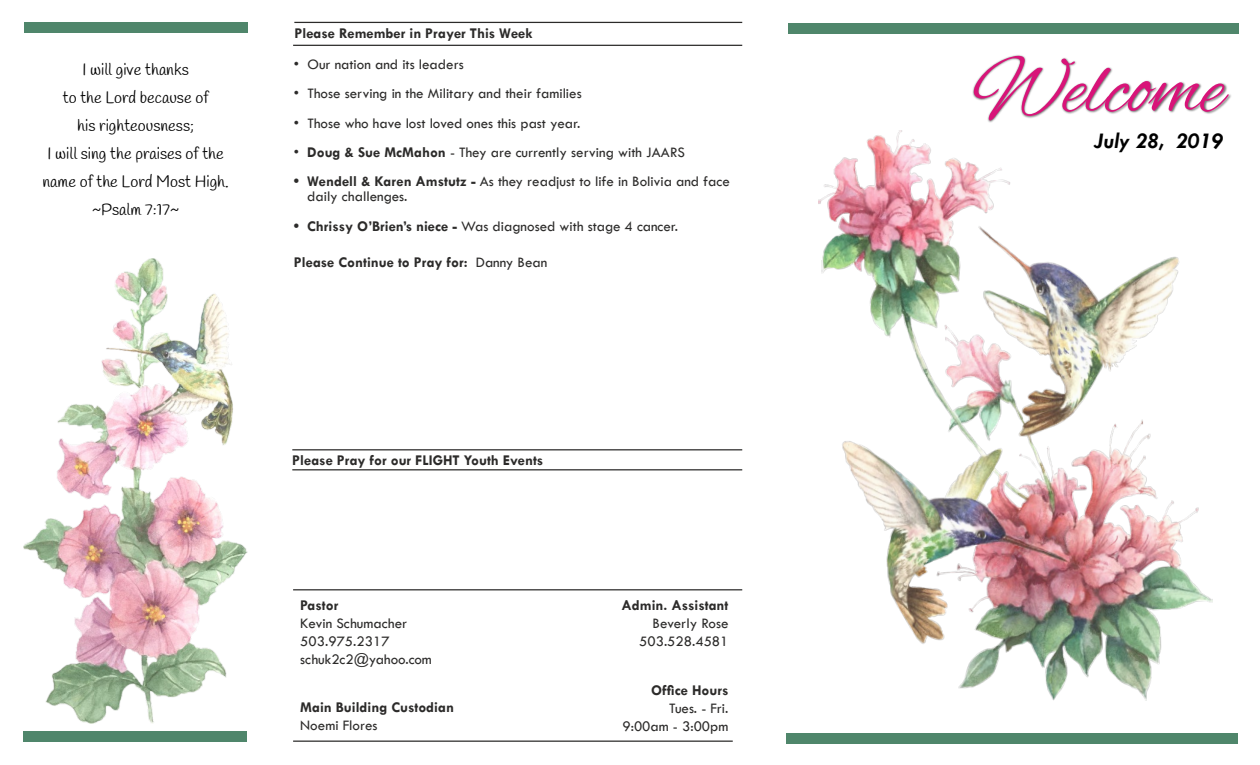
<style>
.page{position:relative;width:1260px;height:765px;background:#fff}
.page>*{position:absolute;margin:0;border:0;box-sizing:border-box;transform-origin:0 0}
.t1{font:86.12px "Alex Brush";color:#d81479;scale:.95 1}
.t2{font:italic 700 22.5px "Tw Cen";color:#000}
.t3{font:16.25px/27.9px "Handlee";color:#000;text-align:center}
.t4{font:15px/18px "Tw Cen";color:#2c2b2a}
.t5{font:700 15px "Tw Cen";color:#2c2b2a}
.s1{font-weight:700}
.s2{font-weight:400}
</style>
<div class="page">
<hr style="left:294px;top:22px;width:448px;height:1px;background:#2c2b2a">
<hr style="left:293px;top:45px;width:449px;height:1px;background:#2c2b2a">
<hr style="left:292px;top:449px;width:450px;height:1px;background:#2c2b2a">
<hr style="left:292px;top:469px;width:450px;height:1px;background:#2c2b2a">
<hr style="left:293px;top:589px;width:449px;height:1px;background:#2c2b2a">
<hr style="left:293px;top:741px;width:440px;height:1px;background:#2c2b2a">
<img style="left:972px;top:23px;width:267px;height:96px">
<img style="left:818px;top:119px;width:395px;height:582px">
<div style="left:788px;top:23px;width:450px;height:11px;background:#4f866b"></div>
<div style="left:786px;top:733px;width:452px;height:10px;background:#4f866b"></div>
<img style="left:23px;top:258px;width:224px;height:466px">
<div style="left:24px;top:23px;width:224px;height:10px;background:#4f866b"></div>
<div style="left:23px;top:731px;width:224px;height:10px;background:#4f866b"></div>
<p class="t3" style="left:43px;top:57px;width:188px">I will give thanks<br>to the Lord because of<br>his righteousness;<br>I will sing the praises of the name of the Lord Most High. ~Psalm 7:17~</p>
<p class="t5" style="left:295px;top:27px;width:240px">Please Remember in Prayer This Week</p>
<p class="t4" style="left:294px;top:56px;width:171px">• Our nation and its leaders</p>
<p class="t4" style="left:294px;top:86px;width:289px">• Those serving in the Military and their families</p>
<p class="t4" style="left:294px;top:115px;width:288px">• Those who have lost loved ones this past year.</p>
<p class="t4" style="left:294px;top:144px;width:393px">• <span class="s1">Doug &amp; Sue McMahon</span> - They are currently serving with JAARS</p>
<p class="t4" style="left:307px;top:175px;width:424px;line-height:15px;text-indent:-13px"><span class="s1">• Wendell &amp; Karen Amstutz -</span> As they readjust to life in Bolivia and face daily challenges.</p>
<p class="t4" style="left:294px;top:218px;width:386px"><span class="s1">• Chrissy O’Brien’s niece -</span> Was diagnosed with stage 4 cancer.</p>
<p class="t5" style="left:294px;top:257px;width:255px">Please Continue to Pray for: <span class="s2">Danny Bean</span></p>
<p class="t5" style="left:292px;top:455px;width:252px">Please Pray for our FLIGHT Youth Events</p>
<p class="t5" style="left:300px;top:600px;width:40px">Pastor</p>
<p class="t4" style="left:300px;top:616px;width:133px">Kevin Schumacher<br>503.975.2317 schuk2c2@yahoo.com</p>
<p class="t5" style="left:300px;top:701px;width:155px">Main Building Custodian</p>
<p class="t4" style="left:300px;top:717px;width:79px">Noemi Flores</p>
<p class="t5" style="left:622px;top:600px;width:108px">Admin. Assistant</p>
<p class="t4" style="left:639px;top:616px;width:91px;text-align:right">Beverly Rose<br>503.528.4581</p>
<p class="t5" style="left:651px;top:685px;width:79px">Offi ce Hours</p>
<p class="t4" style="left:622px;top:700px;width:108px;text-align:right">Tues. - Fri.<br>9:00am - 3:00pm</p>
<h1 class="t1" style="left:973px;top:40px;width:266px">Welcome</h1>
<h2 class="t2" style="left:1094px;top:132px;width:131px">July 28, 2019</h2>
</div>
